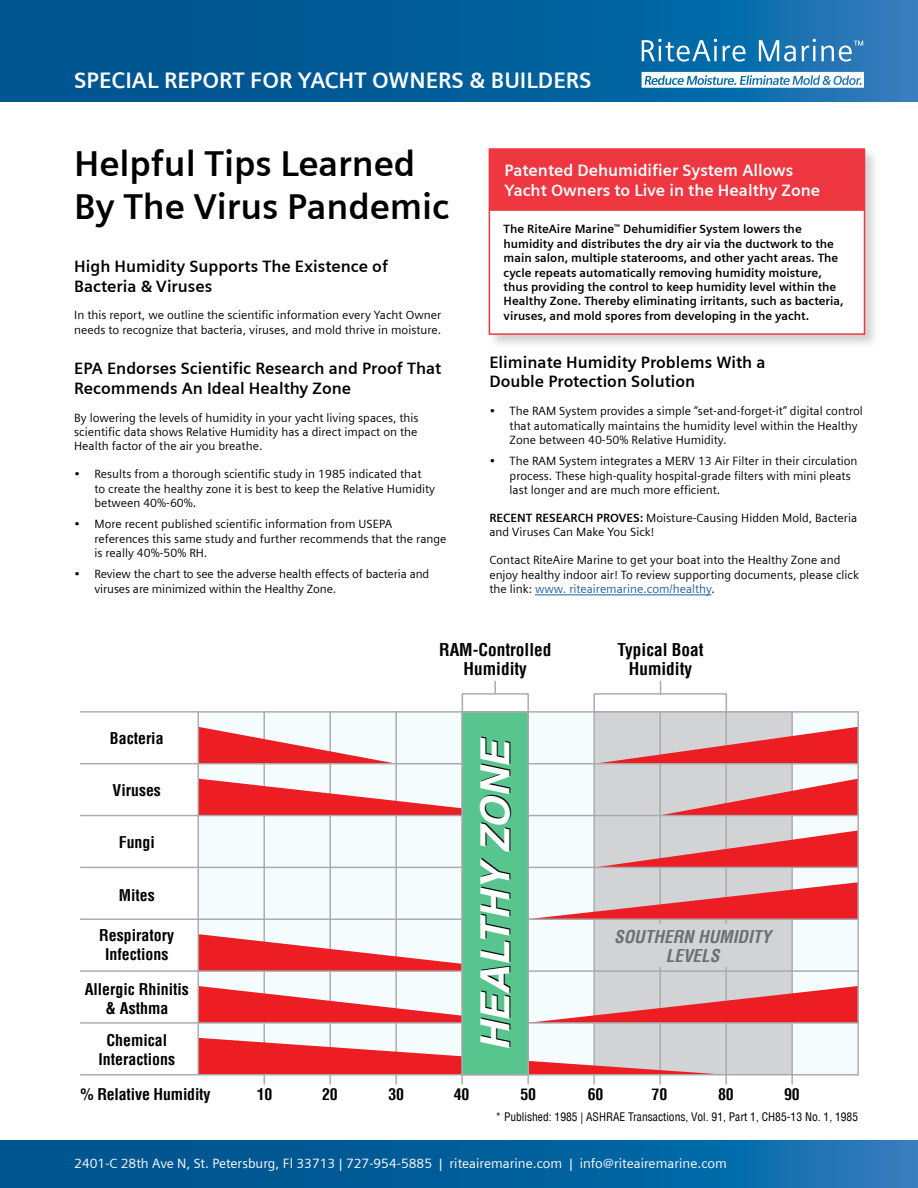
<style>
.page{position:relative;width:918px;height:1188px;background:#fff}
.page>*{position:absolute;margin:0;border:0;box-sizing:border-box;transform-origin:0 0}
.t1{font:italic 700 40.35px "Helvetica LT";color:#000}
.t2{font:700 36px/43.2px "Siemens Sans";letter-spacing:-.005em;color:#000}
.t3{font:700 34.5px "Siemens Sans";color:#000}
.t4{font:700 22.5px "Siemens Sans";color:#fff}
.t5{font:700 condensed 17.25px/18.8px "Helvetica LT";color:#000;text-align:center}
.t6{font:italic 700 condensed 17.25px/18.8px "Helvetica LT";color:#6d6e71;text-align:center}
.t7{font:700 16.5px/19.8px "Siemens Sans";color:#000}
.t8{font:700 16.5px/19.8px "Siemens Sans";color:#fff}
.t9{font:700 condensed 15.9px/19px "Helvetica LT";color:#000;text-align:center}
.t10{font:13.5px "Siemens Sans";color:#fff}
.t11{font:12px/14.4px "Siemens Sans";color:#000}
.t12{font:700 12px/14.4px "Siemens Sans";color:#000}
.t13{font:condensed 11.55px "Helvetica LT";color:#000}
.s1{font-weight:700}
.s2{color:#215e9e}
</style>
<div class="page">
<svg style="left:0;top:1141px;width:918px;height:47px;background:#06619d"></svg>
<svg style="left:0;top:0;width:918px;height:101px;background:#05609c"></svg>
<svg style="left:642px;top:39px;width:75px;height:23px"></svg>
<svg style="left:723px;top:46px;width:23px;height:16px"></svg>
<svg style="left:759px;top:40px;width:37px;height:22px"></svg>
<svg style="left:802px;top:39px;width:61px;height:23px"></svg>
<svg style="left:642px;top:72px;width:222px;height:16px"></svg>
<hr style="left:535px;top:594px;width:176px;height:1px;background:#215e9e">
<svg style="left:80px;top:680px;width:779px;height:405px"></svg>
<div style="left:198px;top:712px;width:660px;height:363px;background:#f5fcfe"></div>
<div style="left:595px;top:712px;width:197px;height:363px;background:#d1d3d4"></div>
<hr style="left:791px;top:712px;width:2px;height:372px;background:#a7a9ac">
<hr style="left:725px;top:712px;width:2px;height:372px;background:#a7a9ac">
<hr style="left:659px;top:712px;width:2px;height:372px;background:#a7a9ac">
<hr style="left:593px;top:712px;width:2px;height:372px;background:#a7a9ac">
<hr style="left:395px;top:712px;width:2px;height:372px;background:#a7a9ac">
<hr style="left:329px;top:712px;width:2px;height:372px;background:#a7a9ac">
<hr style="left:263px;top:712px;width:2px;height:372px;background:#a7a9ac">
<div style="left:593px;top:693px;width:134px;height:19px;border:1px solid #a7a9ac"></div>
<svg style="left:199px;top:727px;width:197px;height:36px"></svg>
<svg style="left:600px;top:727px;width:257px;height:36px"></svg>
<svg style="left:659px;top:779px;width:198px;height:36px"></svg>
<svg style="left:595px;top:830px;width:262px;height:37px"></svg>
<svg style="left:529px;top:882px;width:328px;height:37px"></svg>
<svg style="left:199px;top:779px;width:262px;height:36px"></svg>
<svg style="left:199px;top:934px;width:262px;height:36px"></svg>
<svg style="left:199px;top:986px;width:658px;height:36px"></svg>
<svg style="left:199px;top:1038px;width:527px;height:36px"></svg>
<hr style="left:527px;top:712px;width:2px;height:372px;background:#a7a9ac">
<hr style="left:461px;top:712px;width:2px;height:372px;background:#a7a9ac">
<hr style="left:198px;top:712px;width:1px;height:363px;background:#a7a9ac">
<hr style="left:81px;top:763px;width:777px;height:1px;background:#a7a9ac">
<hr style="left:81px;top:815px;width:777px;height:1px;background:#a7a9ac">
<hr style="left:81px;top:867px;width:777px;height:1px;background:#a7a9ac">
<hr style="left:81px;top:919px;width:777px;height:1px;background:#a7a9ac">
<hr style="left:81px;top:970px;width:777px;height:2px;background:#a7a9ac">
<hr style="left:81px;top:1022px;width:777px;height:2px;background:#a7a9ac">
<div style="left:462px;top:712px;width:66px;height:363px;background:#59c58e"></div>
<div style="left:461px;top:711px;width:68px;height:364px;border:1px solid #a7a9ac"></div>
<hr style="left:81px;top:711px;width:777px;height:2px;background:#a7a9ac">
<hr style="left:857px;top:712px;width:2px;height:363px;background:#a7a9ac">
<hr style="left:81px;top:1074px;width:777px;height:1px;background:#a7a9ac">
<svg style="left:494px;top:681px;width:2px;height:12px"></svg>
<svg style="left:660px;top:681px;width:1px;height:13px"></svg>
<div style="left:462px;top:693px;width:67px;height:20px;border:1px solid #a7a9ac"></div>
<div style="left:488px;top:147px;width:392px;height:202px;background:#000;opacity:.18"></div>
<div style="left:489px;top:149px;width:376px;height:185px;background:#fff"></div>
<div style="left:489px;top:148px;width:376px;height:187px;border:2px solid #ef3742"></div>
<div style="left:490px;top:149px;width:373px;height:61px;background:#ef3742"></div>
<div style="left:489px;top:148px;width:375px;height:63px;border:2px solid #ef3742"></div>
<h3 class="t4" style="left:74px;top:67px;width:519px">SPECIAL REPORT FOR YACHT OWNERS &amp; BUILDERS</h3>
<h2 class="t2" style="left:74px;top:142px;width:377px">Helpful Tips Learned<br>By The Virus Pandemic</h2>
<h3 class="t7" style="left:74px;top:256px;width:315px">High Humidity Supports The Existence of<br>Bacteria &amp; Viruses</h3>
<p class="t11" style="left:74px;top:308px;width:369px">In this report, we outline the scientific information every Yacht Owner needs to recognize that bacteria, viruses, and mold thrive in moisture.</p>
<h3 class="t7" style="left:74px;top:358px;width:369px">EPA Endorses Scientific Research and Proof That<br>Recommends An Ideal Healthy Zone</h3>
<p class="t11" style="left:74px;top:410px;width:346px;text-align:justify">By lowering the levels of humidity in your yacht living spaces, this scientific data shows Relative Humidity has a direct impact on the Health factor of the air you breathe.</p>
<p class="t11" style="left:94px;top:467px;width:342px;text-indent:-20px">• Results from a thorough scientific study in 1985 indicated that to create the healthy zone it is best to keep the Relative Humidity between 40%-60%.</p>
<p class="t11" style="left:94px;top:517px;width:354px;text-indent:-20px">• More recent published scientific information from USEPA references this same study and further recommends that the range is really 40%-50% RH.</p>
<p class="t11" style="left:94px;top:567px;width:336px;text-indent:-20px">• Review the chart to see the adverse health effects of bacteria and viruses are minimized within the Healthy Zone.</p>
<h3 class="t8" style="left:504px;top:160px;width:317px">Patented Dehumidifier System Allows<br>Yacht Owners to Live in the Healthy Zone</h3>
<p class="t12" style="left:504px;top:222px;width:341px">The RiteAire Marine<sup>™</sup> Dehumidifier System lowers the humidity and distributes the dry air via the ductwork to the main salon, multiple staterooms, and other yacht areas. The cycle repeats automatically removing humidity moisture, thus providing the control to keep humidity level within the Healthy Zone. Thereby eliminating irritants, such as bacteria, viruses, and mold spores from developing in the yacht.</p>
<h3 class="t7" style="left:489px;top:352px;width:278px">Eliminate Humidity Problems With a<br>Double Protection Solution</h3>
<p class="t11" style="left:510px;top:404px;width:355px;text-indent:-20px">• The RAM System provides a simple “set-and-forget-it” digital control that automatically maintains the humidity level within the Healthy<br>Zone between 40-50% Relative Humidity.</p>
<p class="t11" style="left:510px;top:454px;width:349px;text-indent:-20px">• The RAM System integrates a MERV 13 Air Filter in their circulation process. These high-quality hospital-grade filters with mini pleats last longer and are much more efficient.</p>
<p class="t11" style="left:489px;top:511px;width:369px"><span class="s1">RECENT RESEARCH PROVES:</span> Moisture-Causing Hidden Mold, Bacteria and Viruses Can Make You Sick!</p>
<p class="t11" style="left:489px;top:553px;width:371px">Contact RiteAire Marine to get your boat into the Healthy Zone and enjoy healthy indoor air! To review supporting documents, please click the link: <span class="s2">www. riteairemarine.com/healthy</span>.</p>
<h3 class="t3" style="left:89px;top:546px;width:694px">Healthy Zone Humidity Reduces Virus Risks</h3>
<h3 class="t5" style="left:439px;top:641px;width:114px">RAM-Controlled<br>Humidity</h3>
<h3 class="t5" style="left:618px;top:641px;width:87px">Typical Boat<br>Humidity</h3>
<h3 class="t9" style="left:110px;top:729px;width:55px">Bacteria</h3>
<h1 class="t1" style="left:472px;top:1050px;width:315px;rotate:-90deg">HEALTHY ZONE</h1>
<h3 class="t9" style="left:113px;top:781px;width:50px">Viruses</h3>
<h3 class="t9" style="left:119px;top:833px;width:38px">Fungi</h3>
<h3 class="t9" style="left:119px;top:885px;width:38px">Mites</h3>
<h3 class="t9" style="left:99px;top:926px;width:77px">Respiratory<br>Infections</h3>
<h3 class="t9" style="left:85px;top:980px;width:106px">Allergic Rhinitis &amp; Asthma</h3>
<h3 class="t9" style="left:99px;top:1031px;width:78px">Chemical<br>Interactions</h3>
<h3 class="t9" style="left:81px;top:1084px;width:132px">% Relative Humidity</h3>
<h3 class="t9" style="left:257px;top:1084px;width:17px">10</h3>
<h3 class="t9" style="left:322px;top:1084px;width:17px">20</h3>
<h3 class="t9" style="left:388px;top:1084px;width:17px">30</h3>
<h3 class="t9" style="left:454px;top:1084px;width:17px">40</h3>
<h3 class="t9" style="left:520px;top:1084px;width:17px">50</h3>
<h3 class="t9" style="left:588px;top:1084px;width:17px">60</h3>
<h3 class="t9" style="left:652px;top:1084px;width:17px">70</h3>
<h3 class="t9" style="left:718px;top:1084px;width:17px">80</h3>
<h3 class="t9" style="left:784px;top:1084px;width:17px">90</h3>
<h3 class="t6" style="left:614px;top:928px;width:158px">SOUTHERN HUMIDITY<br>LEVELS</h3>
<p class="t13" style="left:495px;top:1109px;width:364px">* Published: 1985 | ASHRAE Transactions, Vol. 91, Part 1, CH85-13 No. 1, 1985</p>
<p class="t10" style="left:74px;top:1156px;width:654px">2401-C 28th Ave N, St. Petersburg, Fl 33713 | 727-954-5885 | riteairemarine.com | info@riteairemarine.com</p>
</div>
